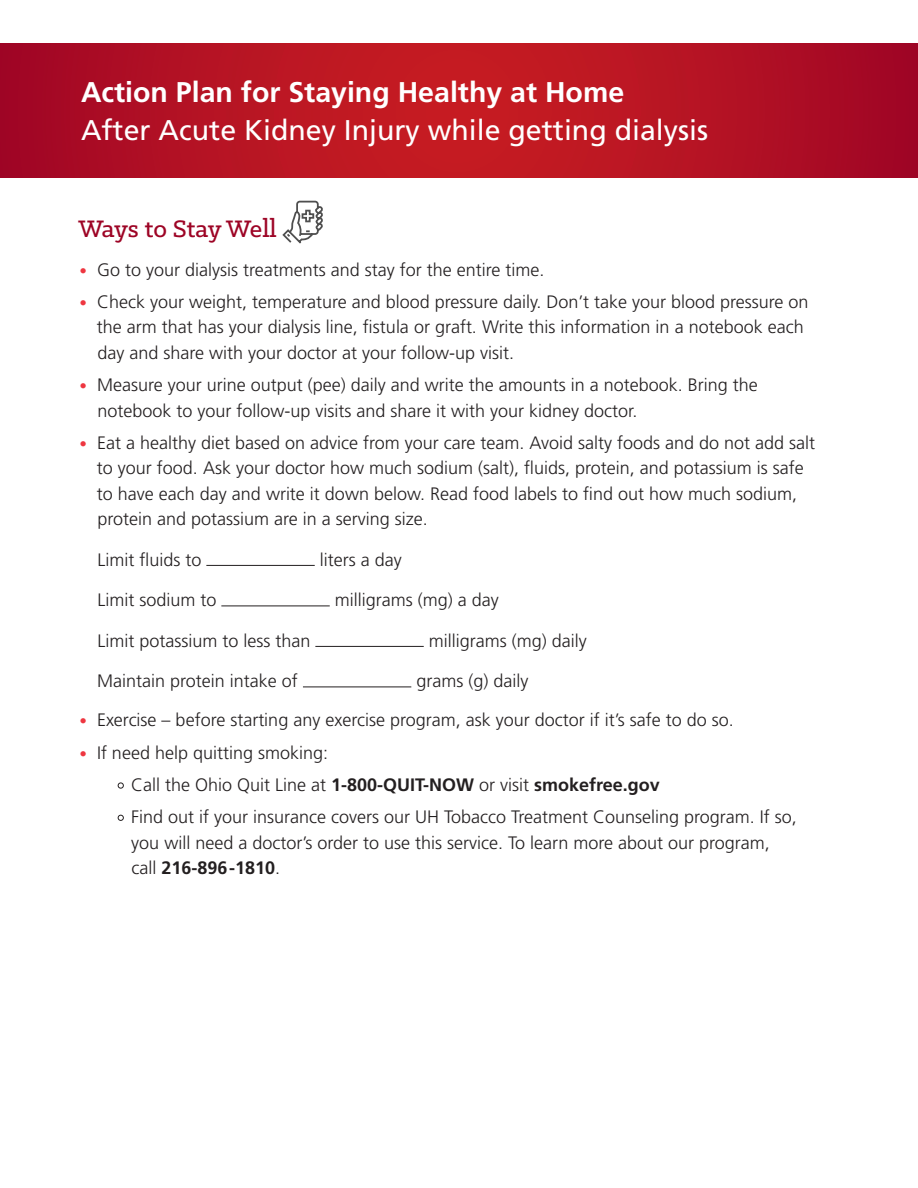
<style>
.page{position:relative;width:918px;height:1188px;background:#fff}
.page>*{position:absolute;margin:0;border:0;box-sizing:border-box;transform-origin:0 0}
.t1{font:28.5px "Frutiger LT Std";color:#fff}
.t2{font:700 28.5px "Frutiger LT Std";color:#fff}
.subhead{font:500 27px "Klinic Slab";letter-spacing:-.005em;color:#9d0425}
.body{font:300 18px/25.5px "Frutiger LT Std";color:#231f20}
.subhead-2{font:300 18px "Frutiger LT Std";color:#231f20}
.s1{font-size:15px;color:#ee3640}
.s2{font-size:15px}
.s3{font-weight:700}
</style>
<div class="page">
<svg style="left:0;top:43px;width:918px;height:135px;background:#b51223"></svg>
<svg style="left:282px;top:200px;width:41px;height:44px"></svg>
<hr style="left:206px;top:565px;width:109px;height:1px;background:#231f20">
<hr style="left:221px;top:606px;width:109px;height:1px;background:#231f20">
<hr style="left:315px;top:646px;width:109px;height:1px;background:#231f20">
<hr style="left:303px;top:687px;width:108px;height:1px;background:#231f20">
<p class="t2" style="left:81px;top:76px;width:545px">Action Plan for Staying Healthy at Home</p>
<p class="t1" style="left:81px;top:113px;width:629px">After Acute Kidney Injury while getting dialysis</p>
<p class="subhead" style="left:79px;top:211px;width:200px">Ways to Stay Well</p>
<p class="subhead-2" style="left:79px;top:259px;width:466px"><span class="s1">•</span> Go to your dialysis treatments and stay for the entire time.</p>
<p class="body" style="left:97px;top:289px;width:713px;text-indent:-17px"><span class="s1">•</span> Check your weight, temperature and blood pressure daily. Don’t take your blood pressure on the arm that has your dialysis line, fistula or graft. Write this information in a notebook each day and share with your doctor at your follow-up visit.</p>
<p class="body" style="left:97px;top:372px;width:662px;text-indent:-18px"><span class="s1">•</span> Measure your urine output (pee) daily and write the amounts in a notebook. Bring the notebook to your follow-up visits and share it with your kidney doctor.</p>
<p class="body" style="left:97px;top:430px;width:720px;text-indent:-17px"><span class="s1">•</span> Eat a healthy diet based on advice from your care team. Avoid salty foods and do not add salt to your food. Ask your doctor how much sodium (salt), fluids, protein, and potassium is safe to have each day and write it down below. Read food labels to find out how much sodium, protein and potassium are in a serving size.</p>
<p class="body" style="left:97px;top:547px;width:106px">Limit fluids to</p>
<p class="body" style="left:320px;top:547px;width:83px">liters a day</p>
<p class="body" style="left:97px;top:588px;width:120px">Limit sodium to</p>
<p class="body" style="left:335px;top:588px;width:165px">milligrams (mg) a day</p>
<p class="body" style="left:97px;top:628px;width:215px">Limit potassium to less than</p>
<p class="body" style="left:429px;top:628px;width:159px">milligrams (mg) daily</p>
<p class="body" style="left:97px;top:669px;width:202px">Maintain protein intake of</p>
<p class="body" style="left:416px;top:669px;width:114px">grams (g) daily</p>
<p class="body" style="left:79px;top:708px;width:656px"><span class="s1">•</span> Exercise – before starting any exercise program, ask your doctor if it’s safe to do so.</p>
<p class="body" style="left:79px;top:740px;width:250px"><span class="s1">•</span> If need help quitting smoking:</p>
<p class="body" style="left:117px;top:772px;width:544px"><span class="s2">•</span> Call the Ohio Quit Line at <span class="s3">1-800-QUIT-NOW</span> or visit <span class="s3">smokefree.gov</span></p>
<p class="body" style="left:131px;top:804px;width:667px;text-indent:-14px"><span class="s2">•</span> Find out if your insurance covers our UH Tobacco Treatment Counseling program. If so, you will need a doctor’s order to use this service. To learn more about our program, call <span class="s3">216-896-1810</span>.</p>
</div>
